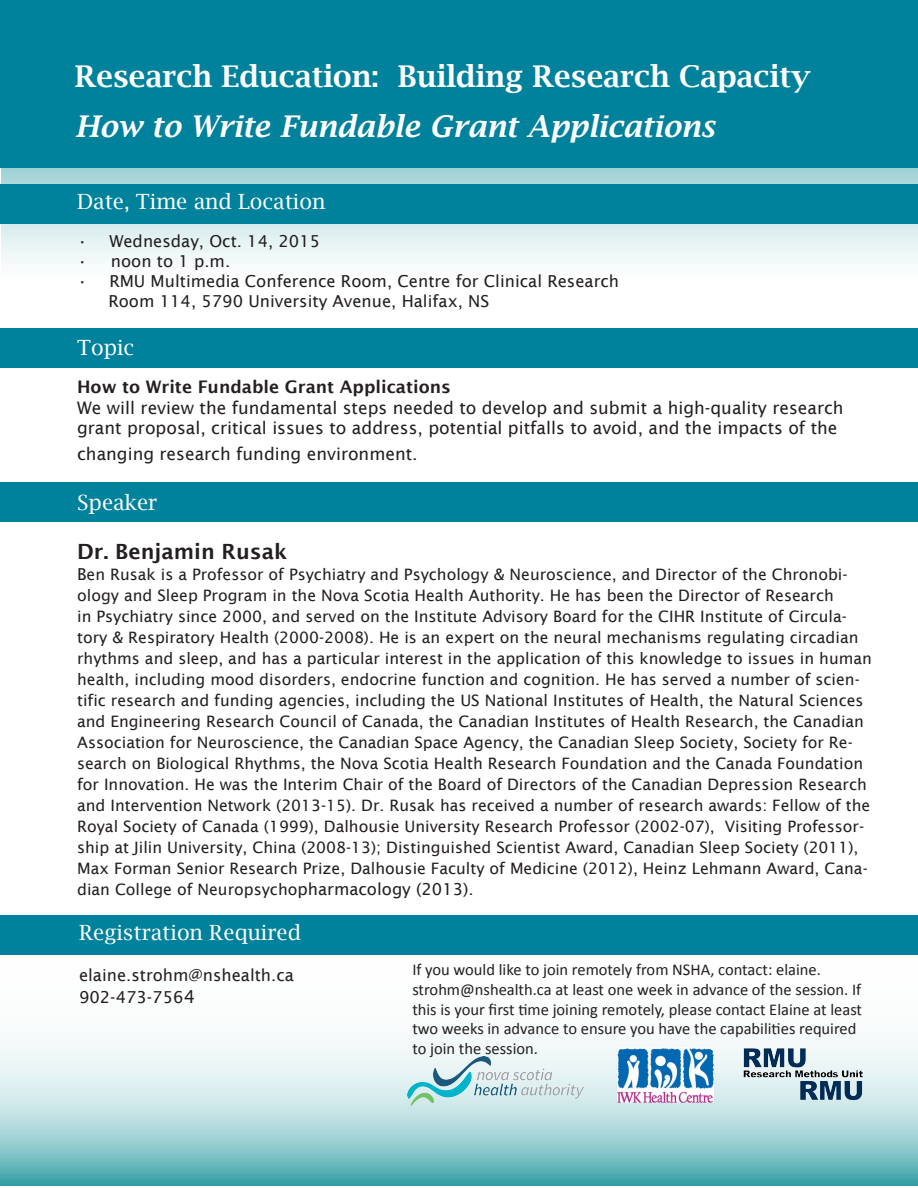
<style>
.page{position:relative;width:918px;height:1188px;background:#fff}
.page>*{position:absolute;margin:0;border:0;box-sizing:border-box;transform-origin:0 0}
.t1{font:600 30px "Lucida Bright";color:#fff}
.t2{font:italic 600 30px "Lucida Bright";color:#fff}
.t3{font:21px "Lucida Bright";color:#fff}
.t4{font:600 21px "Lucida Sans";color:#231f20}
.t5{font:600 17.4px "Lucida Sans";color:#231f20}
.t6{font:17.25px/20.7px "Lucida Sans";color:#231f20}
.t7{font:16.5px/19.8px "Calibri";color:#231f20}
.t8{font:16.5px "Lucida Sans";color:#231f20}
.t9{font:15.75px/21px "Lucida Sans";color:#231f20}
.s1{font-size:16.5px}
.s2{font-size:18px}
</style>
<div class="page">
<div style="left:0;top:483px;width:918px;height:39px;background:#00829c"></div>
<svg style="left:1px;top:168px;width:917px;height:315px"></svg>
<svg style="left:0;top:915px;width:918px;height:270px"></svg>
<div style="left:0;top:0;width:918px;height:168px;background:#00829c"></div>
<img style="left:618px;top:1048px;width:95px;height:54px">
<img style="left:742px;top:1048px;width:120px;height:52px">
<img style="left:408px;top:1056px;width:175px;height:49px">
<div style="left:0;top:184px;width:918px;height:40px;background:#00829c"></div>
<div style="left:0;top:328px;width:918px;height:40px;background:#00829c"></div>
<div style="left:0;top:916px;width:918px;height:39px;background:#00829c"></div>
<p class="t1" style="left:75px;top:60px;width:738px">Research Education: Building Research Capacity</p>
<p class="t2" style="left:75px;top:109px;width:641px">How to Write Fundable Grant Applications</p>
<p class="t3" style="left:77px;top:190px;width:250px">Date, Time and Location</p>
<p class="t8" style="left:77px;top:232px;width:245px">• Wednesday, Oct. 14, 2015</p>
<p class="t8" style="left:77px;top:252px;width:155px">• noon to 1 p.m.</p>
<p class="t8" style="left:77px;top:272px;width:543px">• RMU Multimedia Conference Room, Centre for Clinical Research</p>
<p class="t8" style="left:108px;top:291px;width:382px">Room 114, 5790 University Avenue, Halifax, NS</p>
<p class="t3" style="left:77px;top:336px;width:59px">Topic</p>
<p class="t5" style="left:77px;top:377px;width:375px">How to Write Fundable Grant Applications</p>
<p class="t6" style="left:77px;top:397px;width:768px">We will review the fundamental steps needed to develop and submit a high-quality research grant proposal, critical issues to address, potential pitfalls to avoid, and the impacts of the</p>
<p class="t6" style="left:77px;top:443px;width:342px">changing research funding environment.</p>
<p class="t3" style="left:77px;top:491px;width:82px">Speaker</p>
<p class="t4" style="left:77px;top:540px;width:212px">Dr. Benjamin Rusak</p>
<p class="t9" style="left:77px;top:564px;width:796px"><span class="s1">B</span>en Rusak is a Professor of Psychiatry and Psychology &amp; Neuroscience, and Director of the Chronobi&shy;ology and Sleep Program in the Nova Scotia Health Authority. He has been the Director of Research<br>in Psychiatry since 2000, and served on the Institute Advisory Board for the CIHR Institute of Circula&shy;tory &amp; Respiratory Health (2000-2008). He is an expert on the neural mechanisms regulating circadian rhythms and sleep, and has a particular interest in the application of this knowledge to issues in human health, including mood disorders, endocrine function and cognition. He has served a number of scien&shy;tific research and funding agencies, including the US National Institutes of Health, the Natural Sciences and Engineering Research Council of Canada, the Canadian Institutes of Health Research, the Canadian Association for Neuroscience, the Canadian Space Agency, the Canadian Sleep Society, Society for Re&shy;search on Biological Rhythms, the Nova Scotia Health Research Foundation and the Canada Foundation for Innovation. He was the Interim Chair of the Board of Directors of the Canadian Depression Research and Intervention Network (2013-15). Dr. Rusak has received a number of research awards: Fellow of the Royal Society of Canada (1999), Dalhousie University Research Professor (2002-07), Visiting Professor&shy;ship at Jilin University, China (2008-13); Distinguished Scientist Award, Canadian Sleep Society (2011), Max Forman Senior Research Prize, Dalhousie Faculty of Medicine (2012), Heinz Lehmann Award, Cana&shy;dian College of Neuropsycho<span class="s1">pharmacology (2013).</span></p>
<p class="t3" style="left:79px;top:920px;width:224px">Registration Required</p>
<p class="t8" style="left:79px;top:966px;width:216px">elaine.strohm@nshealth.ca</p>
<p class="t8" style="left:79px;top:987px;width:118px">902-473-756<span class="s2">4</span></p>
<p class="t7" style="left:412px;top:960px;width:451px">If you would like to join remotely from NSHA, contact: elaine. strohm@nshealth.ca at least one week in advance of the session. If this is your first time joining remotely, please contact Elaine at least two weeks in advance to ensure you have the capabilities required to join the session.</p>
</div>
